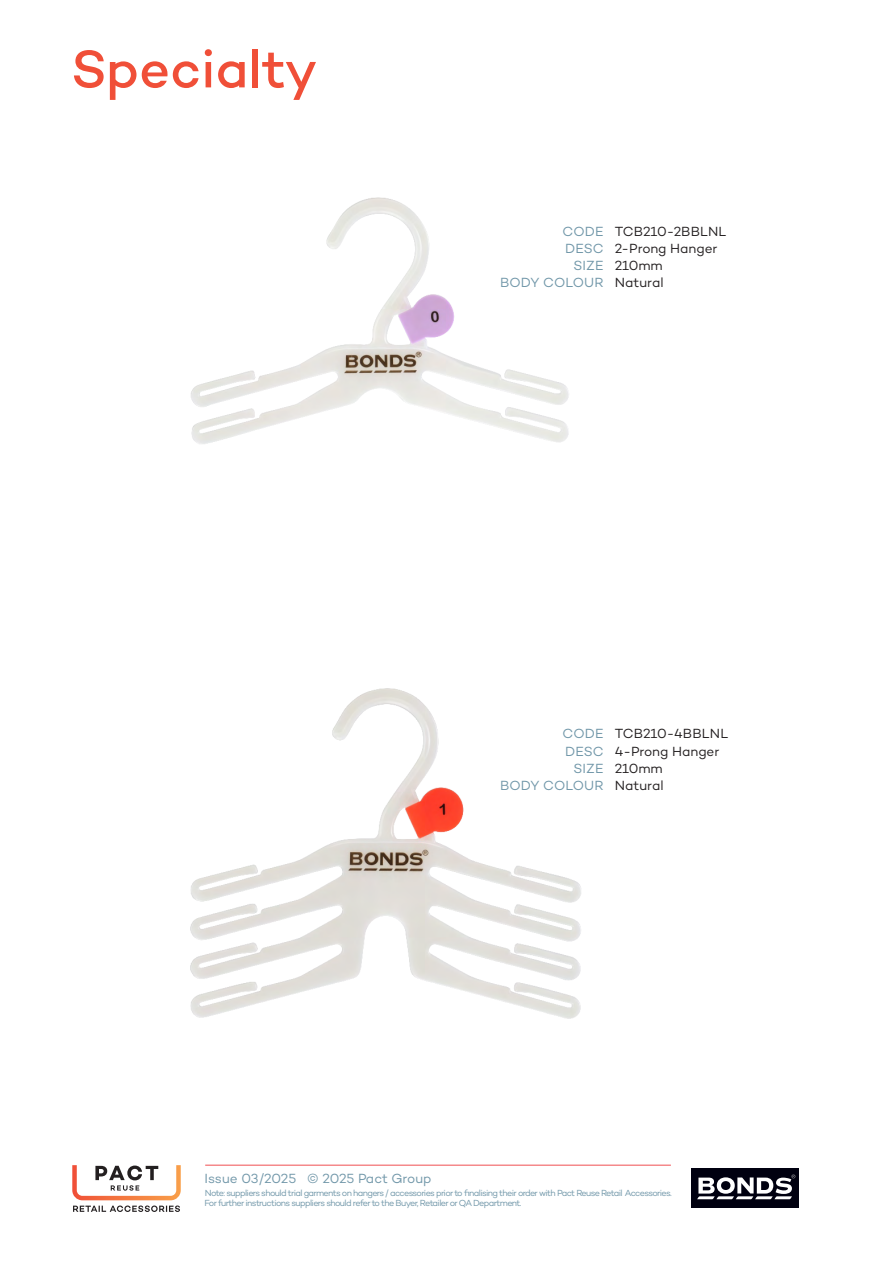
<style>
.page{position:relative;width:893px;height:1263px;background:#fff}
.page>*{position:absolute;margin:0;border:0;box-sizing:border-box;transform-origin:0 0}
.t1{font:500 54px "Campton";letter-spacing:-.005em;color:#f04f38}
.t2{font:13.5px "Campton";color:#231f20}
.t3{font:13.5px "Campton";color:#7197a9}
.t4{font:9px/10.5px "Campton";letter-spacing:-.075em;color:#7197a9}
.s1{color:#7197a9}
.s2{color:#231f20}
</style>
<div class="page">
<img style="left:190px;top:688px;width:391px;height:331px">
<img style="left:191px;top:197px;width:378px;height:247px">
<div style="left:691px;top:1169px;width:108px;height:39px;background:#000010"></div>
<svg style="left:697px;top:1174px;width:98px;height:25px"></svg>
<svg style="left:72px;top:1165px;width:109px;height:47px"></svg>
<hr style="left:205px;top:1165px;width:466px;height:1px;background:#f04e52">
<h1 class="t1" style="left:71px;top:46px;width:248px">Specialty</h1>
<h2 class="t2" style="left:562px;top:225px;width:166px"><span class="s1">CODE</span> TCB210-2BBLNL</h2>
<h2 class="t2" style="left:565px;top:243px;width:154px"><span class="s1">DESC</span> 2-Prong Hanger</h2>
<h2 class="t2" style="left:573px;top:260px;width:91px"><span class="s1">SIZE</span> 210mm</h2>
<h2 class="t3" style="left:500px;top:277px;width:165px">BODY COLOUR <span class="s2">Natural</span></h2>
<h2 class="t2" style="left:562px;top:728px;width:167px"><span class="s1">CODE</span> TCB210-4BBLNL</h2>
<h2 class="t2" style="left:565px;top:745px;width:156px"><span class="s1">DESC</span> 4-Prong Hanger</h2>
<h2 class="t2" style="left:573px;top:762px;width:91px"><span class="s1">SIZE</span> 210mm</h2>
<h2 class="t3" style="left:500px;top:779px;width:165px">BODY COLOUR <span class="s2">Natural</span></h2>
<h2 class="t3" style="left:204px;top:1172px;width:229px">Issue 03/2025 © 2025 Pact Group</h2>
<p class="t4" style="left:204px;top:1188px;width:469px">Note: suppliers should trial garments on hangers / accessories prior to finalising their order with Pact Reuse Retail Accessories.<br>For further instructions suppliers should refer to the Buyer, Retailer or QA Department.</p>
</div>
